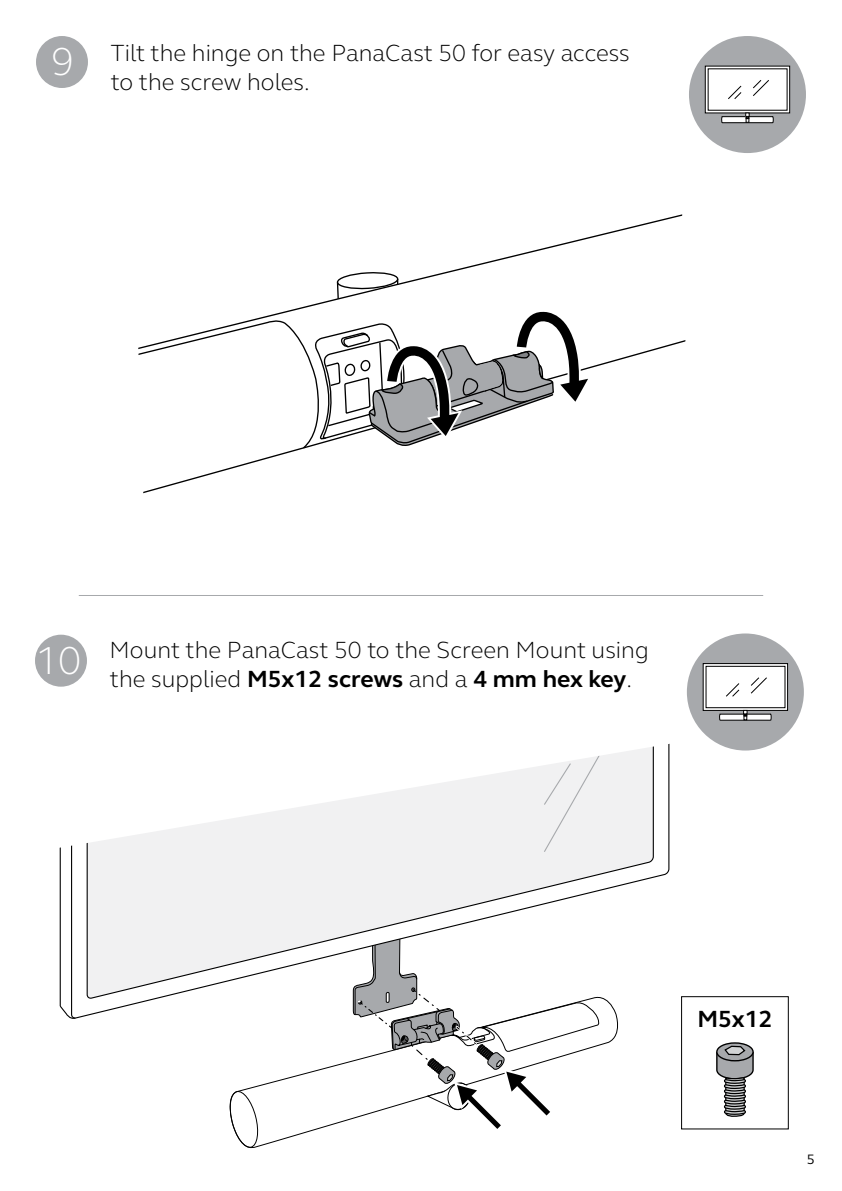
<style>
.page{position:relative;width:842px;height:1191px;background:#fff}
.page>*{position:absolute;margin:0;border:0;box-sizing:border-box;transform-origin:0 0}
.t1{font:300 40px "GN Elliot";color:#fff}
.t2{font:300 24px/28.8px "GN Elliot";color:#000}
.t3{font:700 24px "GN Elliot";color:#000}
.t4{font:14px "GN Elliot";color:#000}
.s1{font-size:40px;color:#fff}
.s2{font-weight:700}
</style>
<div class="page">
<hr style="left:79px;top:595px;width:684px;height:1px;background:#a7a9ac">
<div style="left:36px;top:36px;width:52px;height:52px;background:#a7a9ac;border-radius:50%"></div>
<svg style="left:254px;top:214px;width:432px;height:154px"></svg>
<svg style="left:336px;top:270px;width:63px;height:30px"></svg>
<svg style="left:138px;top:319px;width:173px;height:175px"></svg>
<svg style="left:311px;top:310px;width:281px;height:137px"></svg>
<div style="left:689px;top:36px;width:117px;height:117px;background:#a7a9ac;border-radius:50%"></div>
<svg style="left:707px;top:68px;width:81px;height:43px"></svg>
<div style="left:705px;top:66px;width:85px;height:47px;border:1px solid #010101"></div>
<div style="left:708px;top:69px;width:79px;height:41px;background:#fff"></div>
<svg style="left:753px;top:80px;width:16px;height:16px"></svg>
<svg style="left:728px;top:85px;width:14px;height:14px"></svg>
<svg style="left:721px;top:113px;width:53px;height:11px"></svg>
<div style="left:35px;top:634px;width:52px;height:52px;background:#a7a9ac;border-radius:50%"></div>
<svg style="left:229px;top:1018px;width:389px;height:130px"></svg>
<svg style="left:71px;top:743px;width:599px;height:275px"></svg>
<svg style="left:86px;top:743px;width:568px;height:257px"></svg>
<svg style="left:59px;top:1004px;width:18px;height:15px"></svg>
<svg style="left:159px;top:743px;width:58px;height:23px"></svg>
<svg style="left:543px;top:754px;width:58px;height:99px"></svg>
<svg style="left:352px;top:879px;width:248px;height:269px"></svg>
<div style="left:681px;top:996px;width:108px;height:133px;border:1px solid #000"></div>
<svg style="left:717px;top:1043px;width:36px;height:17px"></svg>
<div style="left:716px;top:1042px;width:38px;height:19px;border:1px solid #000;border-radius:50%"></div>
<svg style="left:716px;top:1045px;width:38px;height:72px"></svg>
<div style="left:687px;top:633px;width:117px;height:117px;background:#a7a9ac;border-radius:50%"></div>
<svg style="left:705px;top:665px;width:81px;height:43px"></svg>
<div style="left:703px;top:663px;width:85px;height:47px;border:1px solid #010101"></div>
<div style="left:706px;top:666px;width:79px;height:41px;background:#fff"></div>
<div style="left:706px;top:666px;width:79px;height:42px;border:1px solid #010101"></div>
<svg style="left:750px;top:677px;width:17px;height:17px"></svg>
<svg style="left:726px;top:683px;width:14px;height:14px"></svg>
<svg style="left:719px;top:710px;width:53px;height:11px"></svg>
<h1 class="t1" style="left:51px;top:35px;width:25px">9</h1>
<p class="t2" style="left:111px;top:38px;width:521px">Tilt the hinge on the PanaCast 50 for easy access to the screw holes.</p>
<p class="t2" style="left:110px;top:635px;width:541px;text-indent:-75px"><span class="s1">10</span> Mount the PanaCast 50 to the Screen Mount using the supplied <span class="s2">M5x12 screws</span> and a <span class="s2">4 mm hex key</span>.</p>
<p class="t3" style="left:697px;top:1002px;width:77px">M5x12</p>
<p class="t4" style="left:807px;top:1150px;width:10px">5</p>
</div>
